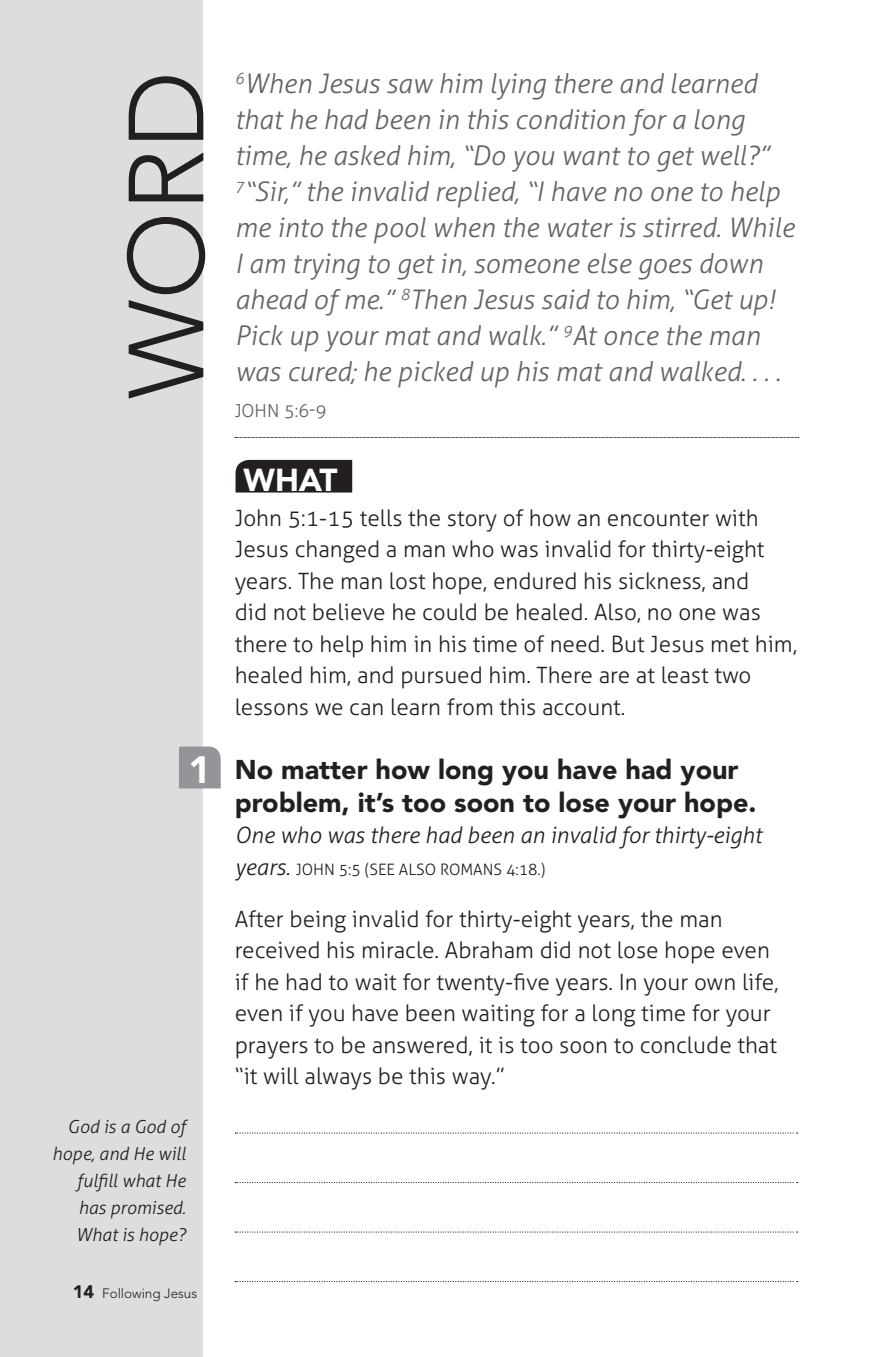
<style>
.page{position:relative;width:871px;height:1357px;background:#fff}
.page>*{position:absolute;margin:0;border:0;box-sizing:border-box;transform-origin:0 0}
.t1{font:300 105.52px "Avenir LT Std";color:#231f20}
.t2{font:900 37.8px "Avenir LT Std";color:#fff}
.t3{font:900 31.5px "Avenir LT Std";color:#fff}
.t4{font:italic 300 27px/36px "Aller";color:#636366}
.t5{font:900 27px/32.4px "Avenir LT Std";color:#231f20}
.t6{font:300 22.5px/31.5px "Aller";color:#231f20}
.t7{font:italic 300 22.5px "Aller";color:#231f20}
.t8{font:italic 300 18px/27px "Aller";color:#231f20;text-align:right}
.t9{font:300 18px "Aller";color:#636366}
.t10{font:300 15.75px "Aller";color:#231f20}
.t11{font:300 13.5px "Avenir LT Std";color:#231f20}
.s1{font-weight:900;font-size:18px}
.s2{font-style:italic;font-size:22.5px}
</style>
<div class="page">
<div style="left:0;top:0;width:203px;height:1357px;background:#dcdddf"></div>
<svg style="left:235px;top:1132px;width:562px;height:1px"></svg>
<svg style="left:235px;top:1182px;width:562px;height:1px"></svg>
<svg style="left:235px;top:1231px;width:562px;height:1px"></svg>
<svg style="left:235px;top:1281px;width:562px;height:1px"></svg>
<div style="left:179px;top:746px;width:42px;height:42px;background:#939598"></div>
<svg style="left:235px;top:437px;width:564px;height:1px"></svg>
<div style="left:235px;top:460px;width:117px;height:32px;background:#231f20"></div>
<h1 class="t1" style="left:105px;top:399px;width:330px;rotate:-90deg">WORD</h1>
<p class="t4" style="left:235px;top:65px;width:561px"><sup>6</sup>When Jesus saw him lying there and learned that he had been in this condition for a long time, he asked him, “Do you want to get well?” <sup>7</sup>“Sir,” the invalid replied, “I have no one to help me into the pool when the water is stirred. While I am trying to get in, someone else goes down ahead of me.” <sup>8</sup>Then Jesus said to him, “Get up!<br>Pick up your mat and walk.” <sup>9</sup>At once the man was cured; he picked up his mat and walked. . . .</p>
<p class="t9" style="left:235px;top:400px;width:93px">Joh n 5:6-9</p>
<h3 class="t3" style="left:244px;top:461px;width:76px">WHAT</h3>
<h2 class="t2" style="left:189px;top:747px;width:24px">1</h2>
<p class="t8" style="left:52px;top:1113px;width:135px">God is a God of hope, and He will fulfill what He has promised.<br>What is hope?</p>
<p class="t11" style="left:73px;top:1285px;width:126px"><span class="s1">14</span> Following Jesus</p>
<p class="t6" style="left:235px;top:502px;width:564px">John 5:1-15 tells the story of how an encounter with Jesus changed a man who was invalid for thirty-eight years. The man lost hope, endured his sickness, and<br>did not believe he could be healed. Also, no one was there to help him in his time of need. But Jesus met him, healed him, and pursued him. There are at least two lessons we can learn from this account.</p>
<p class="t5" style="left:235px;top:754px;width:523px">No matter how long you have had your problem, it’s too soon to lose your hope.</p>
<p class="t7" style="left:235px;top:822px;width:528px">One who was there had been an invalid for thirty-eight</p>
<p class="t10" style="left:235px;top:860px;width:312px"><span class="s2">years.</span> Joh n 5:5 (See also Romans 4:18.)</p>
<p class="t6" style="left:235px;top:903px;width:545px">After being invalid for thirty-eight years, the man received his miracle. Abraham did not lose hope even if he had to wait for twenty-five years. I n your own life, even if you have been waiting for a long time for your prayers to be answered, it is too soon to conclude that “it will always be this way.”</p>
</div>
